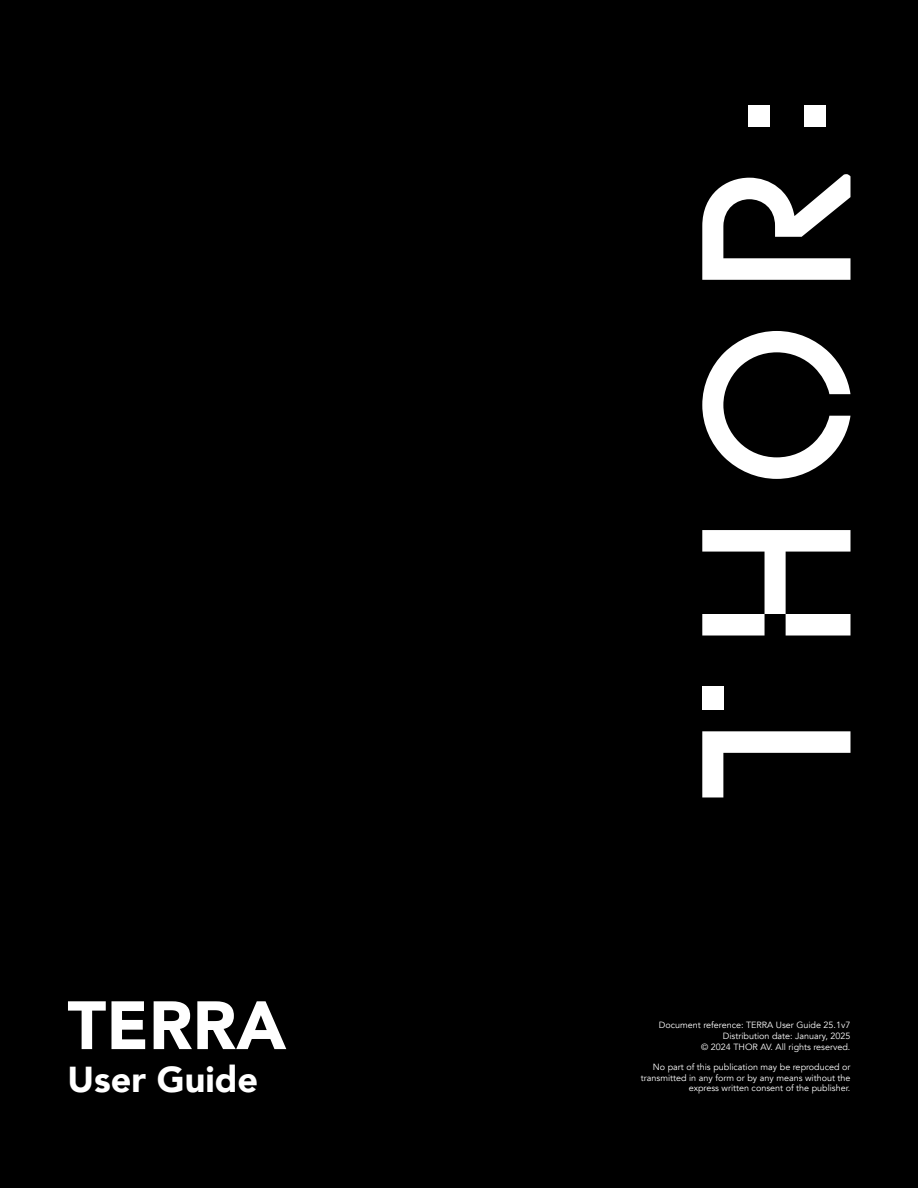
<style>
.page{position:relative;width:918px;height:1188px;background:#000}
.page>*{position:absolute;margin:0;border:0;box-sizing:border-box;transform-origin:0 0}
.t1{font:900 67.5px "Avenir";color:#fff}
.t2{font:900 36px "Avenir";color:#fff}
.Body_Text{font:9px/10.8px "Avenir";color:#fff;text-align:right}
</style>
<div class="page">
<svg style="left:702px;top:530px;width:148px;height:106px"></svg>
<svg style="left:702px;top:731px;width:148px;height:66px"></svg>
<div style="left:702px;top:687px;width:21px;height:23px;background:#fff"></div>
<svg style="left:702px;top:174px;width:148px;height:106px"></svg>
<svg style="left:702px;top:331px;width:148px;height:148px"></svg>
<div style="left:749px;top:105px;width:21px;height:22px;background:#fff"></div>
<div style="left:804px;top:105px;width:21px;height:22px;background:#fff"></div>
<p class="t1" style="left:68px;top:968px;width:220px">TERRA</p>
<p class="t2" style="left:68px;top:1049px;width:192px">User Guide</p>
<p class="Body_Text" style="left:659px;top:1020px;width:193px">Document reference: TERRA User Guide 25.1v7</p>
<p class="Body_Text" style="left:723px;top:1031px;width:129px">Distribution date: January, 2025</p>
<p class="Body_Text" style="left:701px;top:1042px;width:151px">© 2024 THOR AV. All rights reserved.</p>
<p class="Body_Text" style="left:641px;top:1061px;width:211px">No part of this publication may be reproduced or transmitted in any form or by any means without the express written consent of the publisher.</p>
</div>
